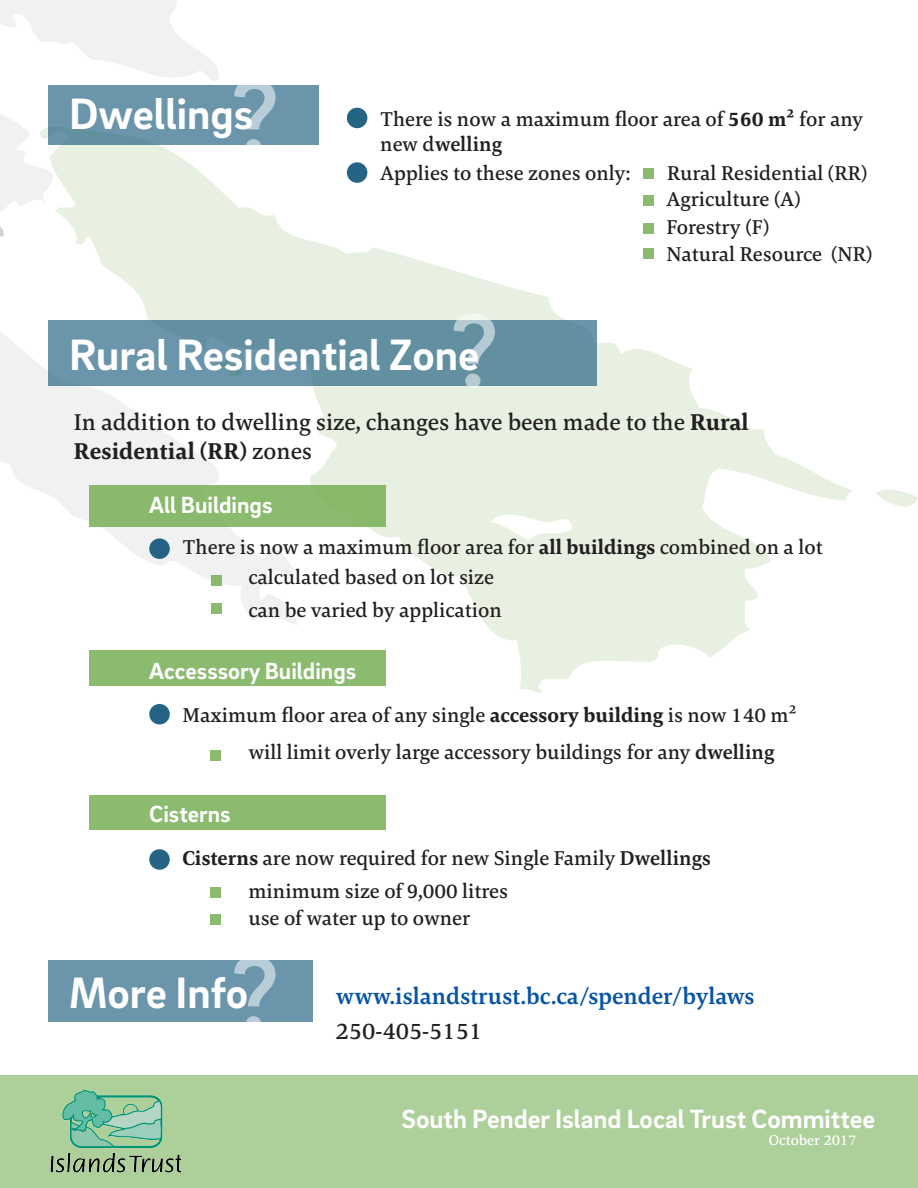
<style>
.page{position:relative;width:918px;height:1188px;background:#fff}
.page>*{position:absolute;margin:0;border:0;box-sizing:border-box;transform-origin:0 0}
.t1{font:500 108px "Brix Sans";color:#fff}
.t2{font:700 45px "Brix Sans";color:#fff}
.t3{font:700 27px "Brix Sans";color:#fff}
.t4{font:500 24px/28.8px "Carrara";color:#231f20}
.t5{font:700 24px "Brix Sans";color:#fff}
.t6{font:700 24px "Carrara";color:#0754a6}
.t7{font:500 21px/25.2px "Carrara";color:#231f20}
.t8{font:500 15px "Carrara";color:#fff}
.s1{font-weight:800}
.s2{font-weight:700}
</style>
<div class="page">
<div style="left:0;top:1075px;width:918px;height:113px;background:#adcf99"></div>
<svg style="left:0;top:0;width:177px;height:4px"></svg>
<svg style="left:876px;top:489px;width:42px;height:18px"></svg>
<svg style="left:89px;top:125px;width:763px;height:568px"></svg>
<svg style="left:0;top:4px;width:298px;height:622px"></svg>
<div style="left:89px;top:485px;width:297px;height:41px;background:#89b96d"></div>
<div style="left:48px;top:320px;width:549px;height:65px;background:#6290a0"></div>
<div style="left:89px;top:651px;width:297px;height:35px;background:#8bbb6f"></div>
<div style="left:48px;top:85px;width:271px;height:59px;background:#6a95ab"></div>
<div style="left:89px;top:796px;width:297px;height:34px;background:#8bbb6f"></div>
<div style="left:643px;top:168px;width:11px;height:11px;background:#8bbb6f"></div>
<div style="left:48px;top:960px;width:265px;height:61px;background:#6a95ab"></div>
<div style="left:643px;top:195px;width:11px;height:11px;background:#8bbb6f"></div>
<div style="left:643px;top:223px;width:11px;height:11px;background:#8bbb6f"></div>
<div style="left:643px;top:248px;width:11px;height:11px;background:#8bbb6f"></div>
<div style="left:211px;top:575px;width:11px;height:11px;background:#89b96d"></div>
<div style="left:211px;top:603px;width:11px;height:11px;background:#8bbb6f"></div>
<div style="left:210px;top:887px;width:11px;height:11px;background:#8bbb6f"></div>
<div style="left:210px;top:750px;width:11px;height:11px;background:#8bbb6f"></div>
<div style="left:210px;top:914px;width:11px;height:11px;background:#8bbb6f"></div>
<img style="left:50px;top:1090px;width:131px;height:83px">
<div style="left:347px;top:108px;width:20px;height:20px;background:#256484;border-radius:50%"></div>
<div style="left:347px;top:162px;width:20px;height:21px;background:#256484;border-radius:50%"></div>
<svg style="left:149px;top:538px;width:21px;height:21px"></svg>
<div style="left:149px;top:704px;width:21px;height:20px;background:#256484;border-radius:50%"></div>
<svg style="left:149px;top:849px;width:21px;height:21px"></svg>
<h1 class="t1" style="left:231px;top:47px;width:50px">?</h1>
<p class="t2" style="left:69px;top:84px;width:186px">Dwellings</p>
<p class="t7" style="left:380px;top:106px;width:484px">There is now a maximum floor area of <span class="s1">560 m²</span> for any new d<span class="s2">welling</span></p>
<p class="t7" style="left:380px;top:160px;width:252px">Applies to these zones only:</p>
<p class="t7" style="left:667px;top:160px;width:202px">Rural Residential (RR)</p>
<p class="t7" style="left:667px;top:186px;width:136px">Agriculture (A)</p>
<p class="t7" style="left:667px;top:214px;width:104px">Forestry (F)</p>
<p class="t7" style="left:667px;top:241px;width:207px">Natural Resource (NR)</p>
<h1 class="t1" style="left:450px;top:281px;width:50px">?</h1>
<p class="t2" style="left:69px;top:325px;width:412px">Rural Residential Zone</p>
<p class="t4" style="left:74px;top:408px;width:677px">In addition to dwelling size, changes have been made to the <span class="s1">Rural<br>Residential (RR)</span> zones</p>
<p class="t5" style="left:149px;top:489px;width:125px">All Buildings</p>
<p class="t7" style="left:183px;top:534px;width:642px">There is now a maximum floor area for <span class="s1">all buildings</span> combined on a lot</p>
<p class="t7" style="left:248px;top:565px;width:247px">calculated based on lot size</p>
<p class="t7" style="left:248px;top:597px;width:255px">can be varied by application</p>
<p class="t5" style="left:149px;top:655px;width:208px">Accesssory Buildings</p>
<p class="t7" style="left:183px;top:702px;width:615px">Maximum floor area of any single <span class="s1">accessory building</span> is now 140 m²</p>
<p class="t7" style="left:248px;top:739px;width:528px">will limit overly large accessory buildings for any <span class="s2">dwelling</span></p>
<p class="t5" style="left:149px;top:798px;width:83px">Cisterns</p>
<p class="t7" style="left:183px;top:845px;width:530px"><span class="s1">Cisterns</span> are now required for new Single Family <span class="s2">Dwellings</span></p>
<p class="t7" style="left:248px;top:879px;width:261px">minimum size of 9,000 litres</p>
<p class="t7" style="left:248px;top:905px;width:223px">use of water up to owner</p>
<h1 class="t1" style="left:231px;top:924px;width:50px">?</h1>
<p class="t2" style="left:69px;top:963px;width:181px">More Info</p>
<p class="t6" style="left:336px;top:981px;width:420px">www.islandstrust.bc.ca/spender/bylaws</p>
<p class="t4" style="left:336px;top:1016px;width:148px">250-405-5151</p>
<p class="t3" style="left:401px;top:1101px;width:475px">South Pender Island Local Trust Committee</p>
<p class="t8" style="left:769px;top:1130px;width:89px">October 2017</p>
</div>
